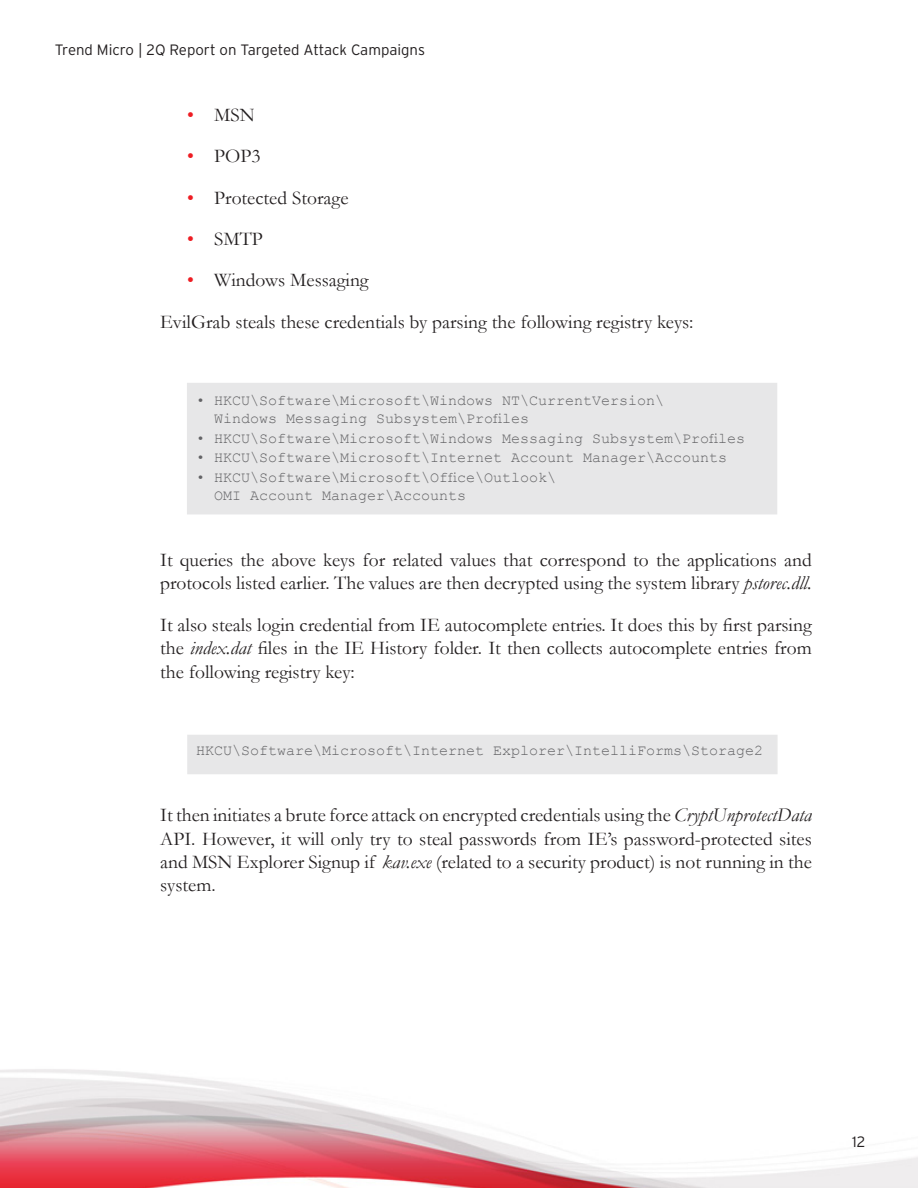
<style>
.page{position:relative;width:918px;height:1188px;background:#fff}
.page>*{position:absolute;margin:0;border:0;box-sizing:border-box;transform-origin:0 0}
.Body_Text_2{font:19.5px/23.4px "Garamond";color:#231f20;text-align:justify}
.Code-HKEY{font:15px/18px "Courier New";color:#636366}
.t1{font:300 15px "Interstate";color:#231f20}
.s1{color:#ee1d23}
.s2{font-style:italic}
</style>
<div class="page">
<img style="left:1px;top:1069px;width:917px;height:119px">
<div style="left:187px;top:383px;width:590px;height:131px;background:#e7e7e8"></div>
<div style="left:187px;top:735px;width:591px;height:39px;background:#e7e7e8"></div>
<p class="t1" style="left:55px;top:40px;width:372px">Trend Micro | 2Q Report on Targeted Attack Campaigns</p>
<p class="Body_Text_2" style="left:187px;top:102px;width:69px"><span class="s1">•</span> MSN</p>
<p class="Body_Text_2" style="left:187px;top:144px;width:75px"><span class="s1">•</span> POP3</p>
<p class="Body_Text_2" style="left:187px;top:185px;width:163px"><span class="s1">•</span> Protected Storage</p>
<p class="Body_Text_2" style="left:187px;top:227px;width:77px"><span class="s1">•</span> SMTP</p>
<p class="Body_Text_2" style="left:187px;top:268px;width:183px"><span class="s1">•</span> Windows Messaging</p>
<p class="Body_Text_2" style="left:160px;top:309px;width:535px">EvilGrab steals these credentials by parsing the following registry keys:</p>
<p class="Code-HKEY" style="left:214px;top:391px;width:452px;text-indent:-18px">• HKCU\Software\Microsoft\Windows NT\CurrentVersion\<br>Windows Messaging Subsystem\Profiles</p>
<p class="Code-HKEY" style="left:196px;top:428px;width:551px">• HKCU\Software\Microsoft\Windows Messaging Subsystem\Profiles</p>
<p class="Code-HKEY" style="left:196px;top:448px;width:532px">• HKCU\Software\Microsoft\Internet Account Manager\Accounts</p>
<p class="Code-HKEY" style="left:214px;top:467px;width:344px;text-indent:-18px">• HKCU\Software\Microsoft\Office\Outlook\<br>OMI Account Manager\Accounts</p>
<p class="Body_Text_2" style="left:160px;top:548px;width:653px">It queries the above keys for related values that correspond to the applications and protocols listed earlier. The values are then decrypted using the system library <span class="s2">pstorec.dll.</span></p>
<p class="Body_Text_2" style="left:160px;top:612px;width:653px">It also steals login credential from IE autocomplete entries. It does this by first parsing the <span class="s2">index.dat</span> files in the IE History folder. It then collects autocomplete entries from the following registry key:</p>
<p class="Code-HKEY" style="left:196px;top:741px;width:568px">HKCU\Software\Microsoft\Internet Explorer\IntelliForms\Storage2</p>
<p class="Body_Text_2" style="left:160px;top:803px;width:653px">It then initiates a brute force attack on encrypted credentials using the <span class="s2">CryptUnprotectData </span>API. However, it will only try to steal passwords from IE’s password-protected sites and MSN Explorer Signup if <span class="s2">kav.exe</span> (related to a security product) is not running in the system.</p>
<p class="t1" style="left:852px;top:1132px;width:15px">12</p>
</div>
